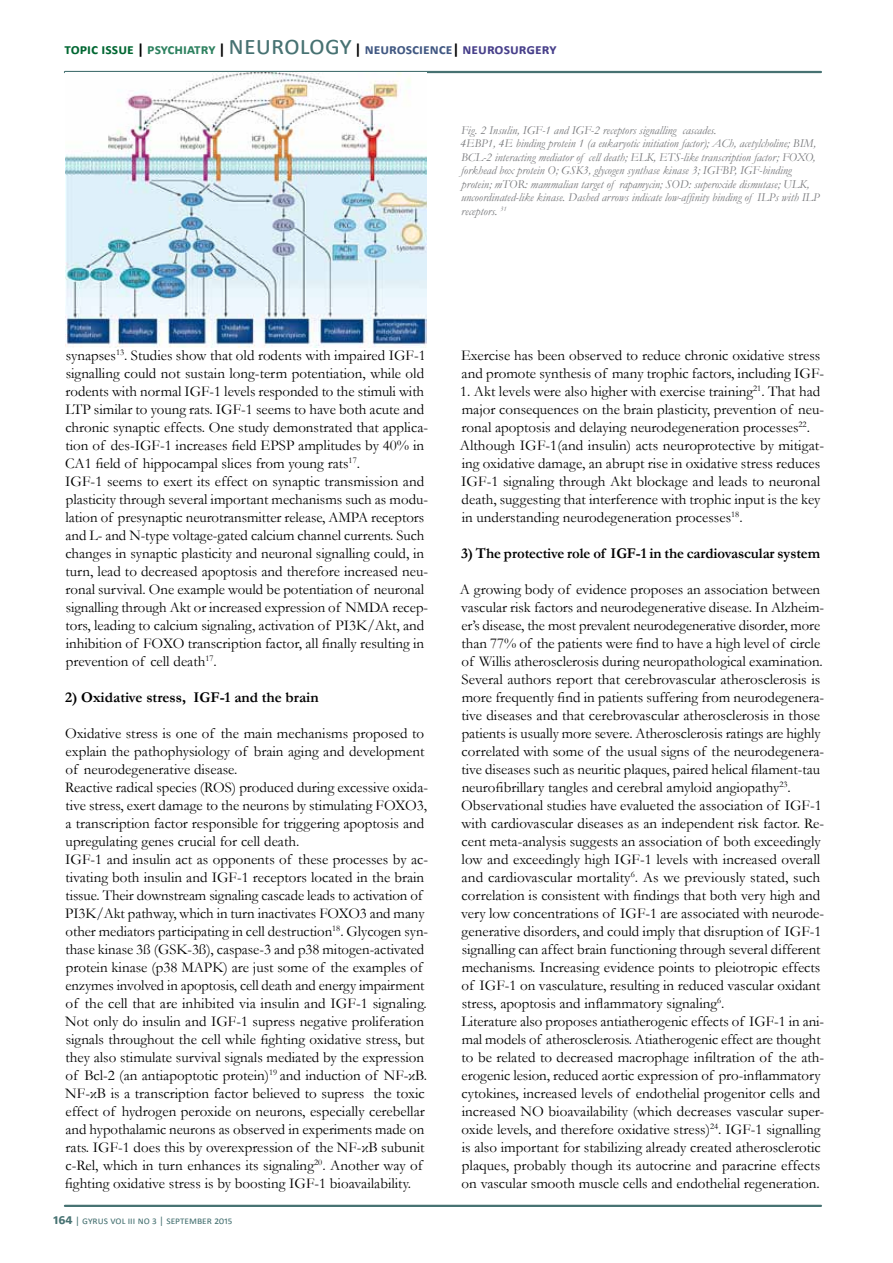
<style>
.page{position:relative;width:893px;height:1263px;background:#fff}
.page>*{position:absolute;margin:0;border:0;box-sizing:border-box;transform-origin:0 0}
.t1{font:15px/18px "Garamond";color:#000}
.t2{font:700 15px "Garamond";letter-spacing:-.005em;color:#000}
.t3{font:700 15px "Calibri";color:#425983}
.t4{font:italic 12px/13.5px "Garamond";color:#77787b}
.t5{font:10.5px "Calibri";color:#477272}
.s1{color:#006732}
.s2{color:#000}
.s3{color:#2e8260}
.s4{font-weight:400;font-size:27px;color:#477272}
.s5{color:#48408b}
.s6{font-weight:700;font-size:15px}
</style>
<div class="page">
<hr style="left:65px;top:1205px;width:756px;height:2px;background:#477272">
<hr style="left:65px;top:71px;width:756px;height:2px;background:#477272">
<img style="left:66px;top:72px;width:361px;height:275px">
<p class="t3" style="left:65px;top:39px;width:493px"><span class="s1">Topic issue</span> <span class="s2">|</span> <span class="s3">psychiatry</span> <span class="s2">|</span> <span class="s4">n eurology</span> <span class="s2">|</span> neuroscience<span class="s2">|</span> <span class="s5">neurosurgery</span></p>
<p class="t4" style="left:461px;top:123px;width:360px">Fig. 2 Insulin, IGF-1 and IGF-2 receptors signalling cascades.<br>4EBP1, 4E binding protein 1 (a eukaryotic initiation factor); ACh, acetylcholine; BIM, BCL-2 interacting mediator of cell death; ELK, ETS-like transcription factor; FOXO, forkhead box protein O; GSK3, glycogen synthase kinase 3; IGFBP, IGF-binding protein; mTOR: mammalian target of rapamycin; SOD: superoxide dismutase; ULK, uncoordinated-like kinase. Dashed arrows indicate low-affinity binding of ILPs with ILP receptors. <sup>31</sup></p>
<p class="t1" style="left:65px;top:346px;width:365px">synapses<sup>13</sup>. Studies show that old rodents with impaired IGF-1 signalling could not sustain long-term potentiation, while old rodents with normal IGF-1 levels responded to the stimuli with LTP similar to young rats. IGF-1 seems to have both acute and chronic synaptic effects. One study demonstrated that applica&shy;tion of des-IGF-1 increases field EPSP amplitudes by 40% in CA1 field of hippocampal slices from young rats<sup>17</sup>.<br>IGF-1 seems to exert its effect on synaptic transmission and plasticity through several important mechanisms such as modu&shy;lation of presynaptic neurotransmitter release, AMPA receptors and L- and N-type voltage-gated calcium channel currents. Such changes in synaptic plasticity and neuronal signalling could, in turn, lead to decreased apoptosis and therefore increased neu&shy;ronal survival. One example would be potentiation of neuronal signalling through Akt or increased expression of NMDA recep&shy;tors, leading to calcium signaling, activation of PI3K/Akt, and inhibition of FOXO transcription factor, all finally resulting in prevention of cell death<sup>17</sup>.</p>
<p class="t2" style="left:65px;top:687px;width:255px">2) Oxidative stress, IGF-1 and the brain</p>
<p class="t1" style="left:65px;top:724px;width:365px">Oxidative stress is one of the main mechanisms proposed to explain the pathophysiology of brain aging and development of neurodegenerative disease.<br>Reactive radical species (ROS) produced during excessive oxida&shy;tive stress, exert damage to the neurons by stimulating FOXO3, a transcription factor responsible for triggering apoptosis and upregulating genes crucial for cell death.<br>IGF-1 and insulin act as opponents of these processes by ac&shy;tivating both insulin and IGF-1 receptors located in the brain tissue. Their downstream signaling cascade leads to activation of PI3K/Akt pathway, which in turn inactivates FOXO3 and many other mediators participating in cell destruction<sup>18</sup>. Glycogen syn&shy;thase kinase 3ß (GSK-3ß), caspase-3 and p38 mitogen-activated protein kinase (p38 MAPK) are just some of the examples of enzymes involved in apoptosis, cell death and energy impairment of the cell that are inhibited via insulin and IGF-1 signaling.<br>Not only do insulin and IGF-1 supress negative proliferation signals throughout the cell while fighting oxidative stress, but they also stimulate survival signals mediated by the expression of Bcl-2 (an antiapoptotic protein)<sup>19</sup> and induction of NF-κB.<br>NF-κB is a transcription factor believed to supress the toxic effect of hydrogen peroxide on neurons, especially cerebellar and hypothalamic neurons as observed in experiments made on rats. IGF-1 does this by overexpression of the NF-κB subunit c-Rel, which in turn enhances its signaling<sup>20</sup>. Another way of fighting oxidative stress is by boosting IGF-1 bioavailability.</p>
<p class="t5" style="left:53px;top:1214px;width:180px"><span class="s6">164</span> | Gyrus Vol III No 3 | September 2015</p>
<p class="t1" style="left:461px;top:346px;width:364px">Exercise has been observed to reduce chronic oxidative stress and promote synthesis of many trophic factors, including IGF-</p>
<p class="t1" style="left:460px;top:382px;width:366px">1. Akt levels were also higher with exercise training<sup>21</sup>. That had major consequences on the brain plasticity, prevention of neu&shy;ronal apoptosis and delaying neurodegeneration processes<sup>22</sup>.<br>Although IGF-1(and insulin) acts neuroprotective by mitigat&shy;ing oxidative damage, an abrupt rise in oxidative stress reduces IGF-1 signaling through Akt blockage and leads to neuronal death, suggesting that interference with trophic input is the key in understanding neurodegeneration processes<sup>18</sup>.</p>
<p class="t2" style="left:461px;top:543px;width:361px">3) The protective role of IGF-1 in the cardiovascular system</p>
<p class="t1" style="left:460px;top:580px;width:366px">A growing body of evidence proposes an association between vascular risk factors and neurodegenerative disease. In Alzheim&shy;er’s disease, the most prevalent neurodegenerative disorder, more than 77% of the patients were find to have a high level of circle of Willis atherosclerosis during neuropathological examination.<br>Several authors report that cerebrovascular atherosclerosis is more frequently find in patients suffering from neurodegenera&shy;tive diseases and that cerebrovascular atherosclerosis in those patients is usually more severe. Atherosclerosis ratings are highly correlated with some of the usual signs of the neurodegenera&shy;tive diseases such as neuritic plaques, paired helical filament-tau neurofibrillary tangles and cerebral amyloid angiopathy<sup>23</sup>.<br>Observational studies have evalueted the association of IGF-1 with cardiovascular diseases as an independent risk factor. Re&shy;cent meta-analysis suggests an association of both exceedingly low and exceedingly high IGF-1 levels with increased overall and cardiovascular mortality<sup>6</sup>. As we previously stated, such correlation is consistent with findings that both very high and very low concentrations of IGF-1 are associated with neurode&shy;generative disorders, and could imply that disruption of IGF-1 signalling can affect brain functioning through several different mechanisms. Increasing evidence points to pleiotropic effects of IGF-1 on vasculature, resulting in reduced vascular oxidant stress, apoptosis and inflammatory signaling<sup>6</sup>.<br>Literature also proposes antiatherogenic effects of IGF-1 in ani&shy;mal models of atherosclerosis. Atiatherogenic effect are thought to be related to decreased macrophage infiltration of the ath&shy;erogenic lesion, reduced aortic expression of pro-inflammatory cytokines, increased levels of endothelial progenitor cells and increased NO bioavailability (which decreases vascular super&shy;oxide levels, and therefore oxidative stress)<sup>24</sup>. IGF-1 signalling is also important for stabilizing already created atherosclerotic plaques, probably though its autocrine and paracrine effects on vascular smooth muscle cells and endothelial regeneration.</p>
</div>
